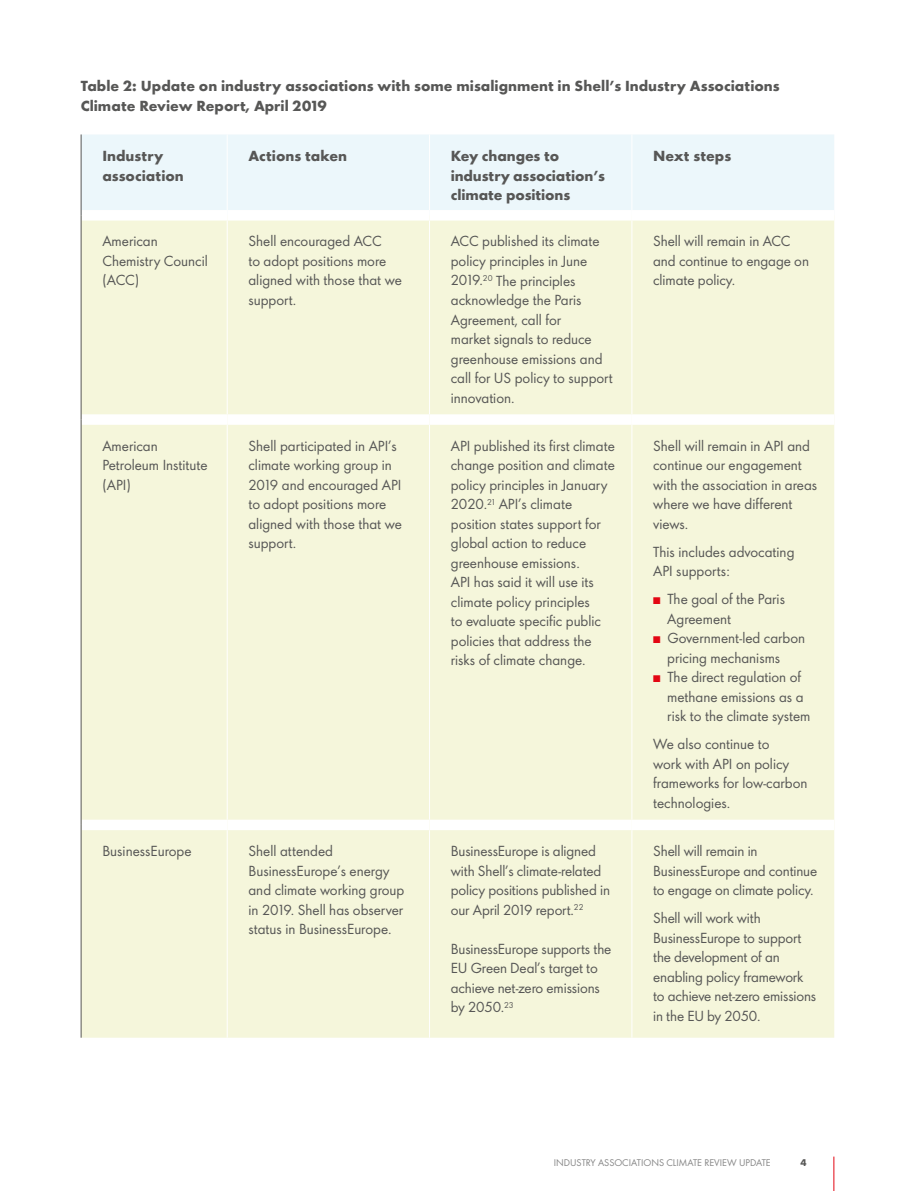
<style>
.page{position:relative;width:915px;height:1191px;background:#fff}
.page>*{position:absolute;margin:0;border:0;box-sizing:border-box;transform-origin:0 0}
.t1{font:13.5px/19.5px "Shell";color:#575756}
.t2{font:700 13.5px/19.5px "Shell";color:#575756}
.t3{font:9px "Shell";color:#878787}
.t4{font:700 9px "Shell";color:#575756}
.s1{color:#e30613}
</style>
<div class="page">
<hr style="left:833px;top:1156px;width:1px;height:35px;background:#e30613">
<div style="left:82px;top:135px;width:752px;height:75px;background:#ecf7fb"></div>
<div style="left:82px;top:220px;width:752px;height:817px;background:#f5f6db"></div>
<hr style="left:227px;top:134px;width:1px;height:76px;background:#fff">
<hr style="left:631px;top:134px;width:1px;height:76px;background:#fff">
<hr style="left:227px;top:220px;width:1px;height:194px;background:#fff">
<hr style="left:631px;top:220px;width:1px;height:194px;background:#fff">
<hr style="left:227px;top:425px;width:1px;height:394px;background:#fff">
<hr style="left:227px;top:830px;width:1px;height:207px;background:#fff">
<hr style="left:429px;top:220px;width:1px;height:194px;background:#fff">
<hr style="left:429px;top:425px;width:1px;height:394px;background:#fff">
<hr style="left:631px;top:425px;width:1px;height:394px;background:#fff">
<hr style="left:429px;top:830px;width:1px;height:207px;background:#fff">
<hr style="left:631px;top:830px;width:1px;height:207px;background:#fff">
<hr style="left:429px;top:134px;width:1px;height:76px;background:#fff">
<div style="left:81px;top:819px;width:146px;height:11px;background:#fff"></div>
<div style="left:227px;top:819px;width:202px;height:11px;background:#fff"></div>
<div style="left:429px;top:819px;width:202px;height:11px;background:#fff"></div>
<div style="left:631px;top:819px;width:203px;height:11px;background:#fff"></div>
<div style="left:81px;top:414px;width:146px;height:11px;background:#fff"></div>
<div style="left:227px;top:414px;width:202px;height:11px;background:#fff"></div>
<div style="left:429px;top:414px;width:202px;height:11px;background:#fff"></div>
<div style="left:631px;top:414px;width:203px;height:11px;background:#fff"></div>
<hr style="left:81px;top:134px;width:1px;height:81px;background:#575756">
<hr style="left:81px;top:419px;width:1px;height:406px;background:#575756">
<hr style="left:81px;top:825px;width:1px;height:212px;background:#575756">
<hr style="left:81px;top:215px;width:1px;height:204px;background:#575756">
<p class="t2" style="left:81px;top:75px;width:700px">Table 2: Update on industry associations with some misalignment in Shell’s Industry Associations<br>Climate Review Report, April 2019</p>
<p class="t2" style="left:102px;top:145px;width:83px">Industry association</p>
<p class="t2" style="left:248px;top:145px;width:100px">Actions taken</p>
<p class="t2" style="left:450px;top:145px;width:156px">Key changes to industry association’s climate positions</p>
<p class="t2" style="left:653px;top:145px;width:80px">Next steps</p>
<p class="t1" style="left:102px;top:231px;width:107px">American<br>Chemistry Council (ACC)</p>
<p class="t1" style="left:248px;top:231px;width:155px">Shell encouraged ACC<br>to adopt positions more aligned with those that we support.</p>
<p class="t1" style="left:450px;top:231px;width:163px">ACC published its climate policy principles in June<br>2019.<sup>20</sup> The principles acknowledge the Paris<br>Agreement, call for<br>market signals to reduce greenhouse emissions and call for US policy to support innovation.</p>
<p class="t1" style="left:653px;top:231px;width:157px">Shell will remain in ACC and continue to engage on climate policy.</p>
<p class="t1" style="left:102px;top:435px;width:107px">American<br>Petroleum Institute (API)</p>
<p class="t1" style="left:248px;top:435px;width:155px">Shell participated in API’s climate working group in<br>2019 and encouraged API to adopt positions more aligned with those that we support.</p>
<p class="t1" style="left:450px;top:435px;width:165px">API published its first climate change position and climate policy principles in January<br>2020.<sup>21</sup> API’s climate position states support for global action to reduce greenhouse emissions.<br>API has said it will use its climate policy principles<br>to evaluate specific public policies that address the risks of climate change.</p>
<p class="t1" style="left:653px;top:435px;width:165px">Shell will remain in API and continue our engagement with the association in areas where we have different views.</p>
<p class="t1" style="left:653px;top:541px;width:143px">This includes advocating<br>API supports:</p>
<p class="t1" style="left:667px;top:588px;width:119px;text-indent:-14px"><span class="s1">■</span> The goal of the Paris<br>Agreement</p>
<p class="t1" style="left:667px;top:627px;width:139px;text-indent:-14px"><span class="s1">■</span> Government-led carbon pricing mechanisms</p>
<p class="t1" style="left:667px;top:666px;width:145px;text-indent:-14px"><span class="s1">■</span> The direct regulation of methane emissions as a risk to the climate system</p>
<p class="t1" style="left:653px;top:733px;width:156px">We also continue to<br>work with API on policy frameworks for low-carbon technologies.</p>
<p class="t1" style="left:102px;top:840px;width:91px">BusinessEurope</p>
<p class="t1" style="left:248px;top:840px;width:157px">Shell attended<br>BusinessEurope’s energy and climate working group in 2019. Shell has observer status in BusinessEurope.</p>
<p class="t1" style="left:450px;top:840px;width:161px">BusinessEurope is aligned with Shell’s climate-related policy positions published in our April 2019 report.<sup>22</sup></p>
<p class="t1" style="left:450px;top:938px;width:162px">BusinessEurope supports the<br>EU Green Deal’s target to achieve net-zero emissions by 2050.<sup>23</sup></p>
<p class="t1" style="left:653px;top:840px;width:165px">Shell will remain in<br>BusinessEurope and continue to engage on climate policy.</p>
<p class="t1" style="left:653px;top:907px;width:164px">Shell will work with<br>BusinessEurope to support the development of an enabling policy framework to achieve net-zero emissions in the EU by 2050.</p>
<p class="t3" style="left:553px;top:1155px;width:218px">INDUSTRY ASSOCIATIONS CLIMATE REVIEW UPDATE</p>
<p class="t4" style="left:800px;top:1155px;width:8px">4</p>
</div>
